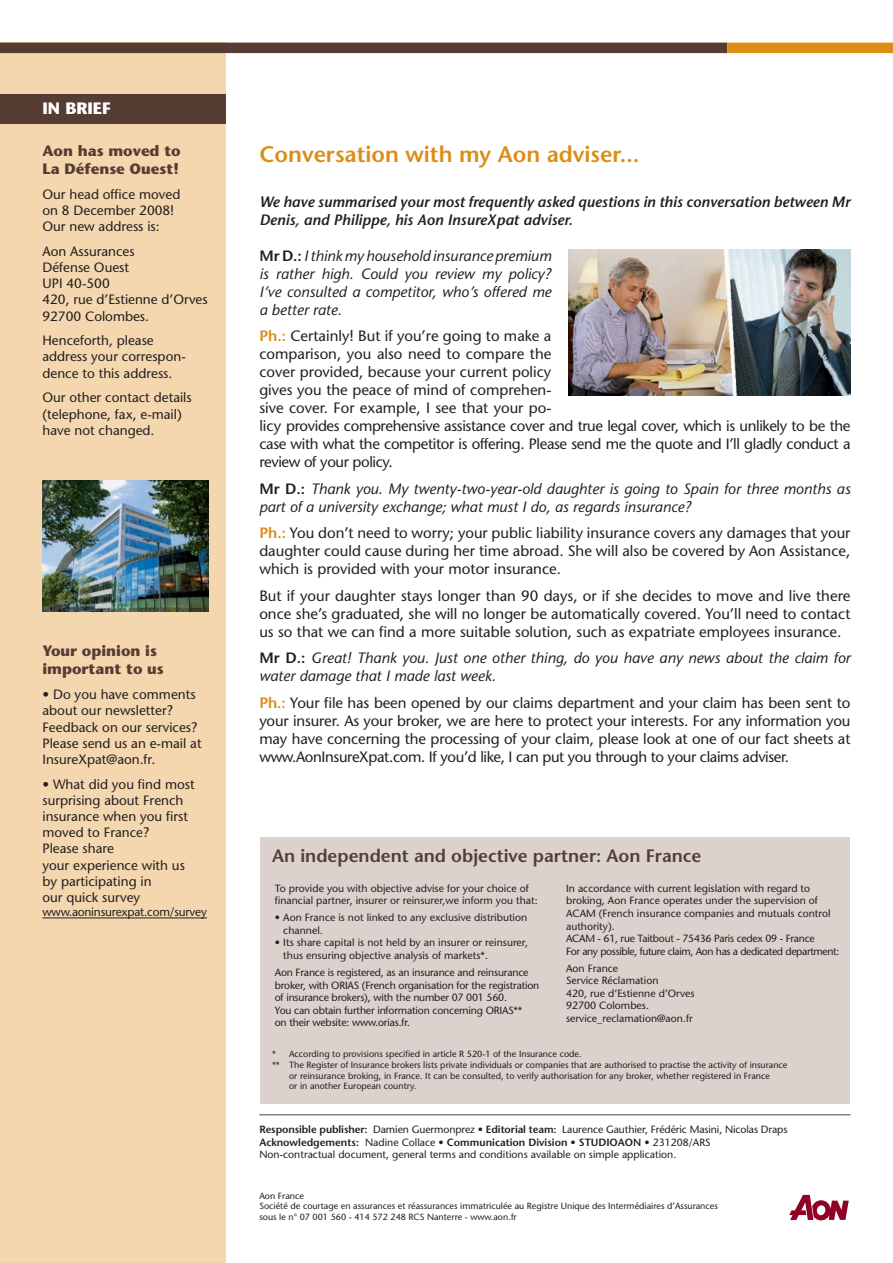
<style>
.page{position:relative;width:893px;height:1263px;background:#fff}
.page>*{position:absolute;margin:0;border:0;box-sizing:border-box;transform-origin:0 0}
.t1{font:600 22.5px "Stone Sans";color:#db8d15}
.t2{font:600 18px "Stone Sans";color:#563d34}
.t3{font:700 16.5px "Stone Sans";color:#fff}
.t4{font:15px/18px "Stone Sans";color:#231f20;text-align:justify}
.t5{font:15px/18px "Stone Sans";letter-spacing:-.025em;color:#231f20}
.t6{font:italic 15px/18px "Stone Sans";color:#231f20}
.t7{font:italic 600 15px/18px "Stone Sans";color:#231f20}
.t8{font:700 15px/18px "Stone Sans";color:#563d34}
.t9{font:13.5px/16.2px "Stone Sans";color:#231f20}
.t10{font:12px "Stone Sans";letter-spacing:-.02em;color:#231f20}
.t11{font:10.5px/12.6px "Stone Sans";color:#231f20}
.t12{font:10.5px/12.6px "Stone Sans";letter-spacing:-.02em;color:#231f20}
.t13{font:9px/10.8px "Stone Sans";color:#231f20}
.s1{font-weight:600;font-style:normal}
.s2{font-weight:600;color:#db8d15}
.s3{font-weight:600}
</style>
<div class="page">
<div style="left:0;top:43px;width:225px;height:1220px;background:#f4d6af"></div>
<div style="left:0;top:43px;width:727px;height:10px;background:#563d34"></div>
<div style="left:727px;top:43px;width:166px;height:10px;background:#db8d15"></div>
<div style="left:0;top:94px;width:225px;height:29px;background:#563d34"></div>
<svg style="left:789px;top:1195px;width:60px;height:25px"></svg>
<hr style="left:259px;top:1114px;width:591px;height:1px;background:#563d34">
<div style="left:260px;top:838px;width:590px;height:266px;background:#dcd2cd"></div>
<img style="left:568px;top:249px;width:282px;height:147px">
<img style="left:42px;top:481px;width:166px;height:131px">
<hr style="left:42px;top:918px;width:165px;height:1px;background:#231f20">
<h3 class="t3" style="left:42px;top:102px;width:70px">IN BRIEF</h3>
<h3 class="t8" style="left:42px;top:143px;width:140px">Aon has moved to<br>La Défense Ouest!</h3>
<p class="t9" style="left:42px;top:187px;width:139px">Our head office moved on 8 December 2008!<br>Our new address is:</p>
<p class="t9" style="left:42px;top:244px;width:167px">Aon Assurances<br>Défense Ouest<br>UPI 40-500<br>420, rue d’Estienne d’Orves<br>92700 Colombes.</p>
<p class="t9" style="left:42px;top:334px;width:145px">Henceforth, please address your correspon&shy;dence to this address.</p>
<p class="t9" style="left:42px;top:391px;width:151px">Our other contact details (telephone, fax, e-mail) have not changed.</p>
<h3 class="t8" style="left:42px;top:644px;width:123px">Your opinion is important to us</h3>
<p class="t9" style="left:42px;top:688px;width:161px">• Do you have comments about our newsletter?<br>Feedback on our services?<br>Please send us an e-mail at<br>InsureXpat@aon.fr.</p>
<p class="t9" style="left:42px;top:777px;width:154px">• What did you find most surprising about French insurance when you first moved to France?<br>Please share<br>your experience with us by participating in<br>our quick survey</p>
<p class="t10" style="left:42px;top:908px;width:166px">www.aoninsurexpat.com/survey</p>
<h1 class="t1" style="left:259px;top:145px;width:381px">Conversation with my Aon adviser...</h1>
<h3 class="t7" style="left:259px;top:194px;width:593px">We have summarised your most frequently asked questions in this conversation between Mr<br>Denis, and Philippe, his Aon InsureXpat adviser.</h3>
<h3 class="t6" style="left:259px;top:248px;width:293px;text-align:justify"><span class="s1">Mr D.:</span> I think my household insurance premium is rather high. Could you review my policy?<br>I’ve consulted a competitor, who’s offered me a better rate.</h3>
<p class="t5" style="left:259px;top:328px;width:593px"><span class="s2">Ph.:</span> Certainly! But if you’re going to make a<br>comparison, you also need to compare the<br>cover provided, because your current policy<br>gives you the peace of mind of comprehen-<br>sive cover. For example, I see that your po-<br>licy provides comprehensive assistance cover and true legal cover, which is unlikely to be the case with what the competitor is offering. Please send me the quote and I’ll gladly conduct a review of your policy.</p>
<h3 class="t6" style="left:259px;top:481px;width:593px"><span class="s1">Mr D.:</span> Thank you. My twenty-two-year-old daughter is going to Spain for three months as part of a university exchange; what must I do, as regards insurance?</h3>
<h3 class="t4" style="left:259px;top:525px;width:593px"><span class="s2">Ph.:</span> You don’t need to worry; your public liability insurance covers any damages that your daughter could cause during her time abroad. She will also be covered by Aon Assistance, which is provided with your motor insurance.</h3>
<p class="t4" style="left:259px;top:588px;width:593px">But if your daughter stays longer than 90 days, or if she decides to move and live there once she’s graduated, she will no longer be automatically covered. You’ll need to contact us so that we can find a more suitable solution, such as expatriate employees insurance.</p>
<h3 class="t6" style="left:259px;top:650px;width:593px"><span class="s1">Mr D.:</span> Great! Thank you. Just one other thing, do you have any news about the claim for water damage that I made last week.</h3>
<p class="t4" style="left:259px;top:695px;width:593px"><span class="s2">Ph.:</span> Your file has been opened by our claims department and your claim has been sent to your insurer. As your broker, we are here to protect your interests. For any information you may have concerning the processing of your claim, please look at one of our fact sheets at www.AonInsureXpat.com. If you’d like, I can put you through to your claims adviser.</p>
<h2 class="t2" style="left:272px;top:849px;width:431px">An independent and objective partner: Aon France</h2>
<p class="t11" style="left:566px;top:883px;width:275px">In accordance with current legislation with regard to broking, Aon France operates under the supervision of ACAM (French insurance companies and mutuals control authority).<br>ACAM - 61, rue Taitbout - 75436 Paris cedex 09 - France<br>For any possible, future claim, Aon has a dedicated department:</p>
<p class="t11" style="left:566px;top:963px;width:130px">Aon France<br>Service Réclamation<br>420, rue d’Estienne d’Orves<br>92700 Colombes. service_reclamation@aon.fr</p>
<p class="t13" style="left:272px;top:1049px;width:311px">* According to provisions specified in article R 520-1 of the Insurance code.</p>
<p class="t13" style="left:272px;top:1060px;width:517px">** The Register of Insurance brokers lists private individuals or companies that are authorised to practise the activity of insurance</p>
<p class="t13" style="left:289px;top:1071px;width:482px">or reinsurance broking, in France. It can be consulted, to verify authorisation for any broker, whether registered in France</p>
<p class="t13" style="left:289px;top:1082px;width:129px">or in another European country.</p>
<p class="t11" style="left:275px;top:883px;width:264px">To provide you with objective advise for your choice of financial partner, insurer or reinsurer,we inform you that:</p>
<p class="t11" style="left:283px;top:912px;width:245px;text-indent:-9px">• Aon France is not linked to any exclusive distribution channel.</p>
<p class="t11" style="left:283px;top:938px;width:246px;text-indent:-9px">• Its share capital is not held by an insurer or reinsurer, thus ensuring objective analysis of markets*.</p>
<p class="t12" style="left:275px;top:967px;width:266px">Aon France is registered, as an insurance and reinsurance broker, with ORIAS (French organisation for the registration of insurance brokers), with the number 07 001 560.<br>You can obtain further information concerning ORIAS**<br>on their website: www.orias.fr.</p>
<p class="t11" style="left:259px;top:1124px;width:530px"><span class="s3">Responsible publisher:</span> Damien Guermonprez • <span class="s3">Editorial team:</span> Laurence Gauthier, Frédéric Masini, Nicolas Draps<br><span class="s3">Acknowledgements:</span> Nadine Collace • <span class="s3">Communication Division</span> • <span class="s3">STUDIOAON</span> • 231208/ARS<br>Non-contractual document, general terms and conditions available on simple application.</p>
<p class="t13" style="left:259px;top:1191px;width:460px">Aon France<br>Société de courtage en assurances et réassurances immatriculée au Registre Unique des Intermédiaires d’Assurances sous le n° 07 001 560 - 414 572 248 RCS Nanterre - www.aon.fr</p>
</div>
